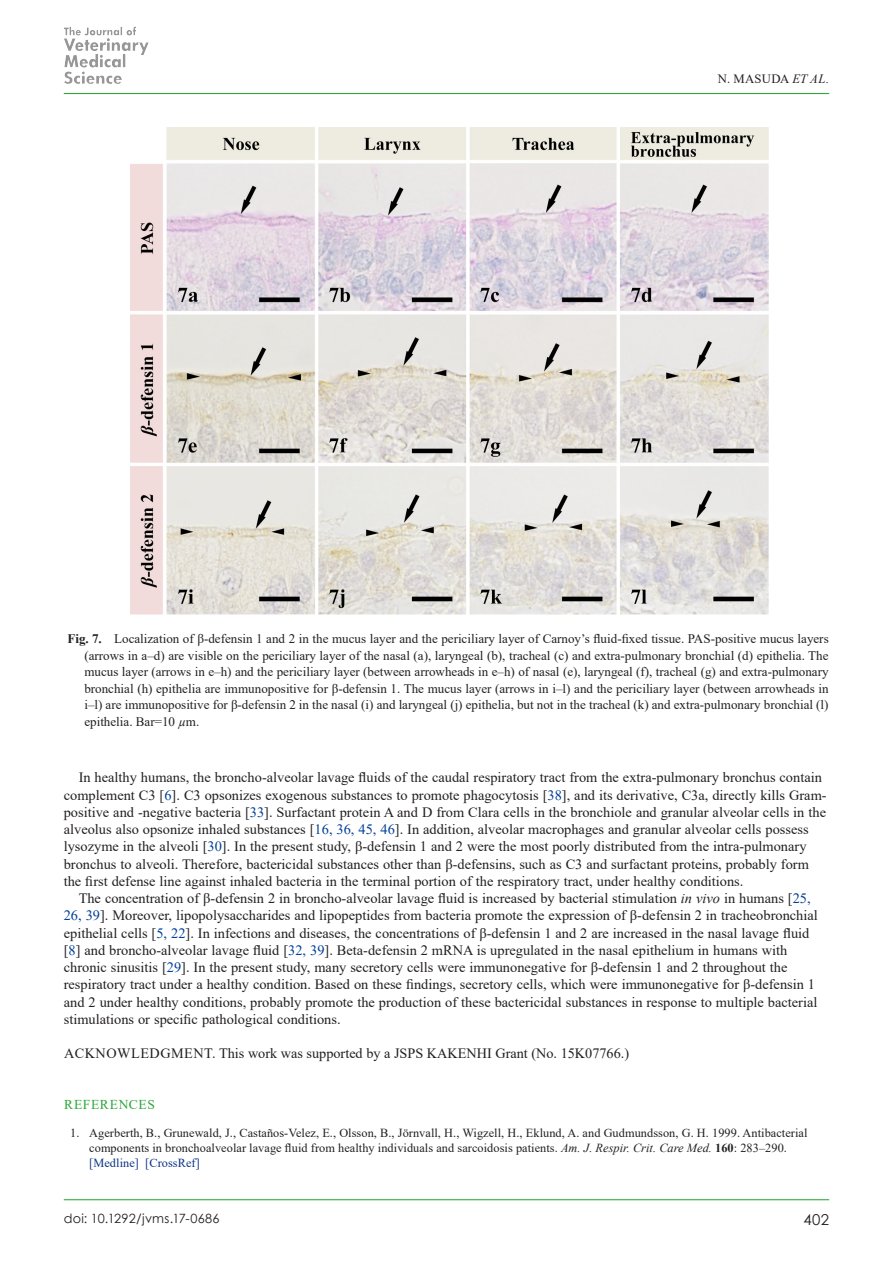
<style>
.page{position:relative;width:893px;height:1263px;background:#fff}
.page>*{position:absolute;margin:0;border:0;box-sizing:border-box;transform-origin:0 0}
.t1{font:15px "Century Gothic";color:#231f20}
.t2{font:14.25px/17.2px "Times New Roman";color:#231f20}
.t3{font:13.5px "Times New Roman";letter-spacing:.045em;color:#2aa738}
.t4{font:13.05px/16.5px "Times New Roman";color:#231f20;text-align:justify}
.t5{font:12.75px "Century Gothic";letter-spacing:.02em;color:#231f20}
.t6{font:12.75px "Times New Roman";letter-spacing:.01em;color:#231f20}
.t7{font:12.3px/15px "Times New Roman";letter-spacing:.005em;color:#231f20}
.s1{font-style:italic}
.s2{font-weight:700}
.s3{color:#003f98}
.s4{color:#0c3388}
</style>
<div class="page">
<img style="left:64px;top:27px;width:74px;height:24px">
<hr style="left:64px;top:93px;width:765px;height:1px;background:#2aa738">
<hr style="left:64px;top:1199px;width:765px;height:1px;background:#2aa738">
<img style="left:131px;top:128px;width:637px;height:486px">
<p class="t6" style="left:718px;top:70px;width:113px">N. MASUDA <span class="s1">ET AL.</span></p>
<p class="t4" style="left:84px;top:630px;width:746px;text-indent:-17px"><span class="s2">Fig. 7.</span> Localization of β-defensin 1 and 2 in the mucus layer and the periciliary layer of Carnoy’s fluid-fixed tissue. PAS-positive mucus layers (arrows in a–d) are visible on the periciliary layer of the nasal (a), laryngeal (b), tracheal (c) and extra-pulmonary bronchial (d) epithelia. The mucus layer (arrows in e–h) and the periciliary layer (between arrowheads in e–h) of nasal (e), laryngeal (f), tracheal (g) and extra-pulmonary bronchial (h) epithelia are immunopositive for β-defensin 1. The mucus layer (arrows in i–l) and the periciliary layer (between arrowheads in i–l) are immunopositive for β-defensin 2 in the nasal (i) and laryngeal (j) epithelia, but not in the tracheal (k) and extra-pulmonary bronchial (l) epithelia. Bar=10 <span class="s1">µ</span>m.</p>
<p class="t2" style="left:64px;top:768px;width:764px;text-indent:15px">In healthy humans, the broncho-alveolar lavage fluids of the caudal respiratory tract from the extra-pulmonary bronchus contain complement C3 [<span class="s3">6</span>]. C3 opsonizes exogenous substances to promote phagocytosis [<span class="s3">38</span>], and its derivative, C3a, directly kills Gram&shy;positive and -negative bacteria [<span class="s3">33</span>]. Surfactant protein A and D from Clara cells in the bronchiole and granular alveolar cells in the alveolus also opsonize inhaled substances [<span class="s3">16, 36, 45, 46</span>]. In addition, alveolar macrophages and granular alveolar cells possess lysozyme in the alveoli [<span class="s3">30</span>]. In the present study, β-defensin 1 and 2 were the most poorly distributed from the intra-pulmonary bronchus to alveoli. Therefore, bactericidal substances other than β-defensins, such as C3 and surfactant proteins, probably form the first defense line against inhaled bacteria in the terminal portion of the respiratory tract, under healthy conditions.</p>
<p class="t2" style="left:64px;top:889px;width:756px;text-indent:15px">The concentration of β-defensin 2 in broncho-alveolar lavage fluid is increased by bacterial stimulation <span class="s1">in vivo</span> in humans [<span class="s3">25, 26, 39</span>]. Moreover, lipopolysaccharides and lipopeptides from bacteria promote the expression of β-defensin 2 in tracheobronchial epithelial cells [<span class="s3">5, 22</span>]. In infections and diseases, the concentrations of β-defensin 1 and 2 are increased in the nasal lavage fluid [<span class="s3">8</span>] and broncho-alveolar lavage fluid [<span class="s3">32, 39</span>]. Beta-defensin 2 mRNA is upregulated in the nasal epithelium in humans with chronic sinusitis [<span class="s3">29</span>]. In the present study, many secretory cells were immunonegative for β-defensin 1 and 2 throughout the respiratory tract under a healthy condition. Based on these findings, secretory cells, which were immunonegative for β-defensin 1 and 2 under healthy conditions, probably promote the production of these bactericidal substances in response to multiple bacterial stimulations or specific pathological conditions.</p>
<p class="t2" style="left:64px;top:1044px;width:567px">ACKNOWLEDGMENT. This work was supported by a JSPS KAKENHI Grant (No. 15K07766.)</p>
<p class="t3" style="left:64px;top:1095px;width:92px">REFERENCES</p>
<p class="t7" style="left:89px;top:1125px;width:720px;text-indent:-19px">1. Agerberth, B., Grunewald, J., Castaños-Velez, E., Olsson, B., Jörnvall, H., Wigzell, H., Eklund, A. and Gudmundsson, G. H. 1999. Antibacterial components in bronchoalveolar lavage fluid from healthy individuals and sarcoidosis patients. <span class="s1">Am. J. Respir. Crit. Care Med.</span> <span class="s2">160</span>: 283–290. <span class="s4">[Medline] [CrossRef]</span></p>
<p class="t5" style="left:64px;top:1209px;width:157px">doi: 10.1292/jvms.17-0686</p>
<p class="t1" style="left:803px;top:1209px;width:27px">402</p>
</div>
